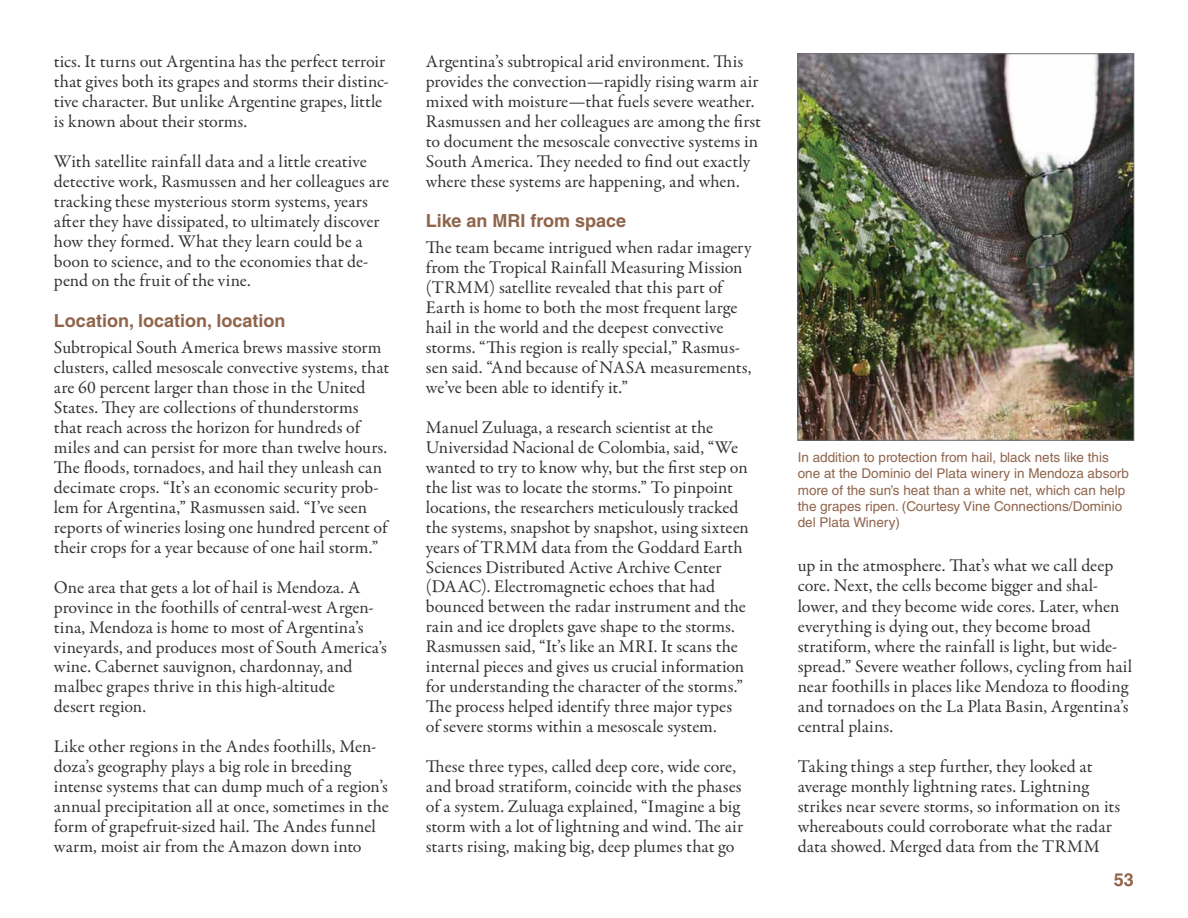
<style>
.page{position:relative;width:1188px;height:918px;background:#fff}
.page>*{position:absolute;margin:0;border:0;box-sizing:border-box;transform-origin:0 0}
.t1{font:18px/20px "Garamond Premr Pro";color:#333334}
.t2{font:700 18px "Helvetica LT Std";color:#8f644b}
.t3{font:13.5px/16.2px "Helvetica LT Std";color:#8f644b}
</style>
<div class="page">
<img style="left:800px;top:56px;width:332px;height:382px">
<div style="left:798px;top:54px;width:336px;height:386px;border:1px solid #6d6e71"></div>
<p class="t1" style="left:54px;top:52px;width:336px">tics. It turns out Argentina has the perfect terroir that gives both its grapes and storms their distinc&shy;tive character. But unlike Argentine grapes, little is known about their storms.</p>
<p class="t1" style="left:54px;top:152px;width:337px">With satellite rainfall data and a little creative detective work, Rasmussen and her colleagues are tracking these mysterious storm systems, years after they have dissipated, to ultimately discover how they formed. What they learn could be a boon to science, and to the economies that de&shy;pend on the fruit of the vine.</p>
<p class="t2" style="left:54px;top:309px;width:233px">Location, location, location</p>
<p class="t1" style="left:54px;top:338px;width:337px">Subtropical South America brews massive storm clusters, called mesoscale convective systems, that are 60 percent larger than those in the United States. They are collections of thunderstorms that reach across the horizon for hundreds of miles and can persist for more than twelve hours.<br>The floods, tornadoes, and hail they unleash can decimate crops. “It’s an economic security prob&shy;lem for Argentina,” Rasmussen said. “I’ve seen reports of wineries losing one hundred percent of their crops for a year because of one hail storm.”</p>
<p class="t1" style="left:54px;top:577px;width:335px">One area that gets a lot of hail is Mendoza. A province in the foothills of central-west Argen&shy;tina, Mendoza is home to most of Argentina’s vineyards, and produces most of South America’s wine. Cabernet sauvignon, chardonnay, and malbec grapes thrive in this high-altitude<br>desert region.</p>
<p class="t1" style="left:54px;top:737px;width:336px">Like other regions in the Andes foothills, Men&shy;doza’s geography plays a big role in breeding intense systems that can dump much of a region’s annual precipitation all at once, sometimes in the form of grapefruit-sized hail. The Andes funnel warm, moist air from the Amazon down into</p>
<p class="t1" style="left:426px;top:52px;width:337px">Argentina’s subtropical arid environment. This provides the convection—rapidly rising warm air mixed with moisture—that fuels severe weather.<br>Rasmussen and her colleagues are among the first to document the mesoscale convective systems in South America. They needed to find out exactly where these systems are happening, and when.</p>
<p class="t2" style="left:426px;top:209px;width:202px">Like an MRI from space</p>
<p class="t1" style="left:426px;top:238px;width:327px">The team became intrigued when radar imagery from the Tropical Rainfall Measuring Mission (TRMM) satellite revealed that this part of Earth is home to both the most frequent large hail in the world and the deepest convective storms. “This region is really special,” Rasmus&shy;sen said. “And because of NASA measurements, we’ve been able to identify it.”</p>
<p class="t1" style="left:426px;top:418px;width:325px">Manuel Zuluaga, a research scientist at the Universidad Nacional de Colombia, said, “We wanted to try to know why, but the first step on the list was to locate the storms.” To pinpoint locations, the researchers meticulously tracked the systems, snapshot by snapshot, using sixteen years of TRMM data from the Goddard Earth Sciences Distributed Active Archive Center (DAAC). Electromagnetic echoes that had bounced between the radar instrument and the rain and ice droplets gave shape to the storms.<br>Rasmussen said, “It’s like an MRI. It scans the internal pieces and gives us crucial information for understanding the character of the storms.” The process helped identify three major types of severe storms within a mesoscale system.</p>
<p class="t1" style="left:426px;top:757px;width:319px">These three types, called deep core, wide core, and broad stratiform, coincide with the phases of a system. Zuluaga explained, “Imagine a big storm with a lot of lightning and wind. The air starts rising, making big, deep plumes that go</p>
<p class="t3" style="left:798px;top:449px;width:333px">In addition to protection from hail, black nets like this one at the Dominio del Plata winery in Mendoza absorb more of the sun’s heat than a white net, which can help the grapes ripen. (Courtesy Vine Connections/Dominio del Plata Winery)</p>
<p class="t1" style="left:798px;top:556px;width:336px">up in the atmosphere. That’s what we call deep core. Next, the cells become bigger and shal&shy;lower, and they become wide cores. Later, when everything is dying out, they become broad stratiform, where the rainfall is light, but wide&shy;spread.” Severe weather follows, cycling from hail near foothills in places like Mendoza to flooding and tornadoes on the La Plata Basin, Argentina’s central plains.</p>
<p class="t1" style="left:798px;top:757px;width:324px">Taking things a step further, they looked at average monthly lightning rates. Lightning strikes near severe storms, so information on its whereabouts could corroborate what the radar data showed. Merged data from the TRMM</p>
<p class="t2" style="left:1114px;top:869px;width:22px">53</p>
</div>
